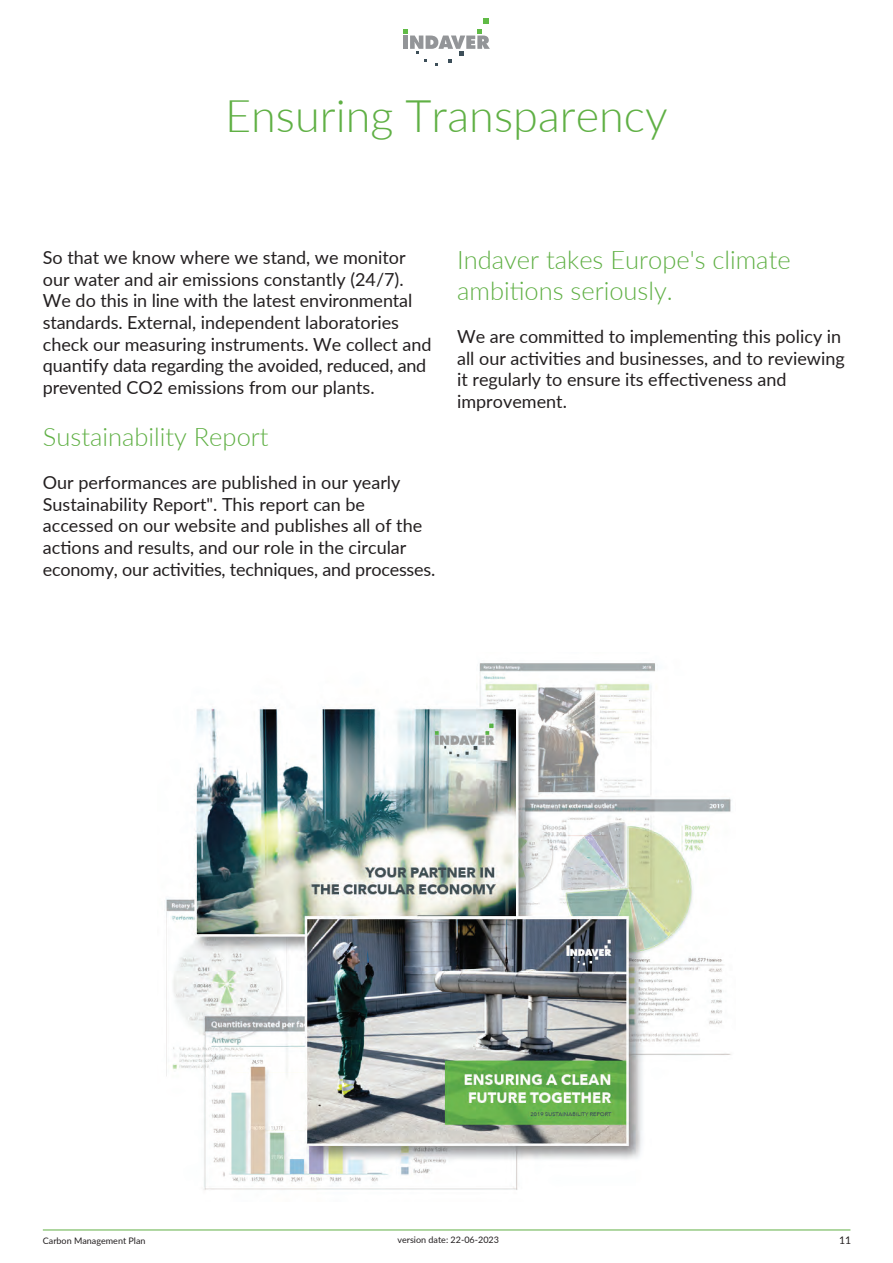
<style>
.page{position:relative;width:893px;height:1263px;background:#fff}
.page>*{position:absolute;margin:0;border:0;box-sizing:border-box;transform-origin:0 0}
.t1{font:300 45px "Lato";color:#60b045}
.t2{font:300 25.5px/30.6px "Lato";color:#60b045}
.t3{font:18px/21.6px "Lato";color:#231f20}
.t4{font:10.5px "Lato";color:#231f20}
.t5{font:9px "Lato";color:#231f20}
</style>
<div class="page">
<svg style="left:403px;top:19px;width:87px;height:47px"></svg>
<hr style="left:43px;top:1229px;width:807px;height:1px;background:#60b045">
<img style="left:166px;top:663px;width:565px;height:527px">
<h1 class="t1" style="left:225px;top:84px;width:444px">Ensuring Transparency</h1>
<p class="t3" style="left:43px;top:246px;width:390px">So that we know where we stand, we monitor our water and air emissions constantly (24/7).<br>We do this in line with the latest environmental standards. External, independent laboratories check our measuring instruments. We collect and quantify data regarding the avoided, reduced, and prevented CO2 emissions from our plants.</p>
<h2 class="t2" style="left:43px;top:421px;width:227px">Sustainability Report</h2>
<p class="t3" style="left:43px;top:471px;width:394px">Our performances are published in our yearly Sustainability Report". This report can be accessed on our website and publishes all of the actions and results, and our role in the circular economy, our activities, techniques, and processes.</p>
<h2 class="t2" style="left:457px;top:244px;width:335px">Indaver takes Europe's climate ambitions seriously.</h2>
<p class="t3" style="left:457px;top:325px;width:389px">We are committed to implementing this policy in all our activities and businesses, and to reviewing it regularly to ensure its effectiveness and improvement.</p>
<p class="t5" style="left:43px;top:1234px;width:104px">Carbon Management Plan</p>
<p class="t5" style="left:397px;top:1234px;width:103px">version date: 22-06-2023</p>
<p class="t4" style="left:839px;top:1233px;width:14px">11</p>
</div>
